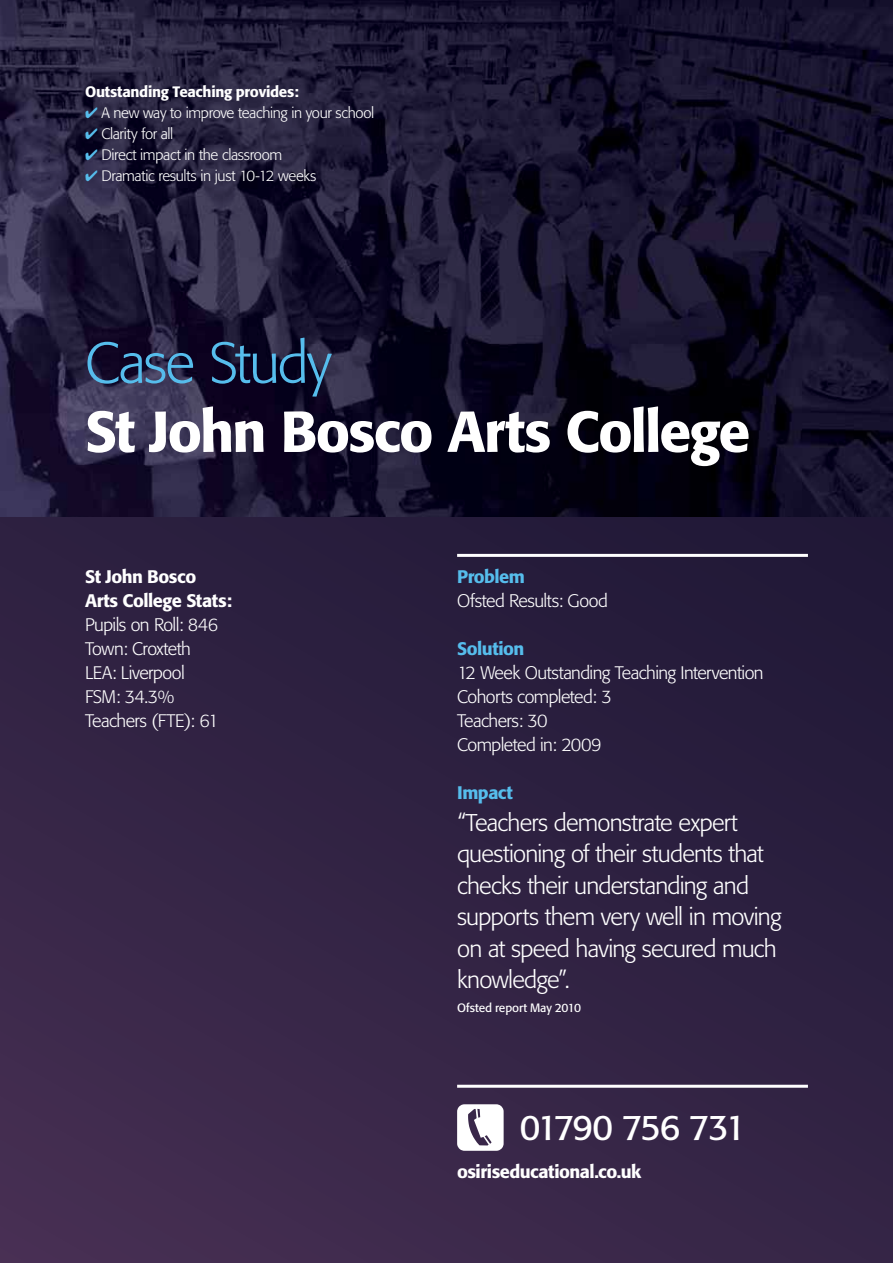
<style>
.page{position:relative;width:893px;height:1263px;background:#fff}
.page>*{position:absolute;margin:0;border:0;box-sizing:border-box;transform-origin:0 0}
.t1{font:500 57px "Formata BQ";letter-spacing:-.03em;color:#fff}
.t2{font:300 57px "Formata BQ";letter-spacing:-.035em;color:#56bdec}
.t3{font:35.4px "Formata BQ";letter-spacing:-.055em;color:#fff}
.t4{font:300 24px/31.5px "Formata BQ";letter-spacing:-.03em;color:#fff}
.t5{font:300 18px/24px "Formata BQ";letter-spacing:-.03em;color:#fff}
.t6{font:500 18px/24px "Formata BQ";letter-spacing:-.025em;color:#fff}
.t7{font:500 18px "Formata BQ";letter-spacing:-.025em;color:#56bdec}
.t8{font:300 15px "Formata BQ";letter-spacing:-.025em;color:#fff}
.t9{font:500 15px "Formata BQ";letter-spacing:-.02em;color:#fff}
.t10{font:12px "Formata BQ";letter-spacing:-.01em;color:#fff}
.s1{color:#56bdec}
</style>
<div class="page">
<div style="left:0;top:416px;width:893px;height:847px;background:linear-gradient(to right,#3a284a,#291e3d)"></div>
<img style="left:0;top:0;width:893px;height:517px">
<hr style="left:457px;top:554px;width:351px;height:3px;background:#fff">
<hr style="left:457px;top:1085px;width:351px;height:3px;background:#fff">
<svg style="left:457px;top:1104px;width:47px;height:47px"></svg>
<p class="t9" style="left:85px;top:82px;width:215px">Outstanding Teaching provides:</p>
<p class="t8" style="left:85px;top:104px;width:291px"><span class="s1">✔</span> A new way to improve teaching in your school</p>
<p class="t8" style="left:85px;top:125px;width:90px"><span class="s1">✔</span> Clarity for all</p>
<p class="t8" style="left:85px;top:146px;width:199px"><span class="s1">✔</span> Direct impact in the classroom</p>
<p class="t8" style="left:85px;top:167px;width:233px"><span class="s1">✔</span> Dramatic results in just 10-12 weeks</p>
<h1 class="t2" style="left:85px;top:329px;width:248px">Case Study</h1>
<h1 class="t1" style="left:85px;top:397px;width:667px">St John Bosco Arts College</h1>
<p class="t6" style="left:85px;top:565px;width:148px">St John Bosco<br>Arts College Stats:</p>
<p class="t5" style="left:85px;top:613px;width:135px">Pupils on Roll: 846<br>Town: Croxteth<br>LEA: Liverpool<br>FSM: 34.3%<br>Teachers (FTE): 61</p>
<p class="t7" style="left:457px;top:566px;width:69px">Problem</p>
<p class="t5" style="left:457px;top:589px;width:152px">Ofsted Results: Good</p>
<p class="t7" style="left:457px;top:638px;width:69px">Solution</p>
<p class="t5" style="left:457px;top:661px;width:308px">12 Week Outstanding Teaching Intervention<br>Cohorts completed: 3<br>Teachers: 30<br>Completed in: 2009</p>
<p class="t7" style="left:457px;top:782px;width:57px">Impact</p>
<h3 class="t4" style="left:457px;top:807px;width:326px">“Teachers demonstrate expert questioning of their students that checks their understanding and supports them very well in moving on at speed having secured much knowledge”.</h3>
<p class="t10" style="left:457px;top:1001px;width:125px">Ofsted report May 2010</p>
<h2 class="t3" style="left:520px;top:1106px;width:227px">01790 756 731</h2>
<p class="t6" style="left:457px;top:1160px;width:186px">osiriseducational.co.uk</p>
</div>
